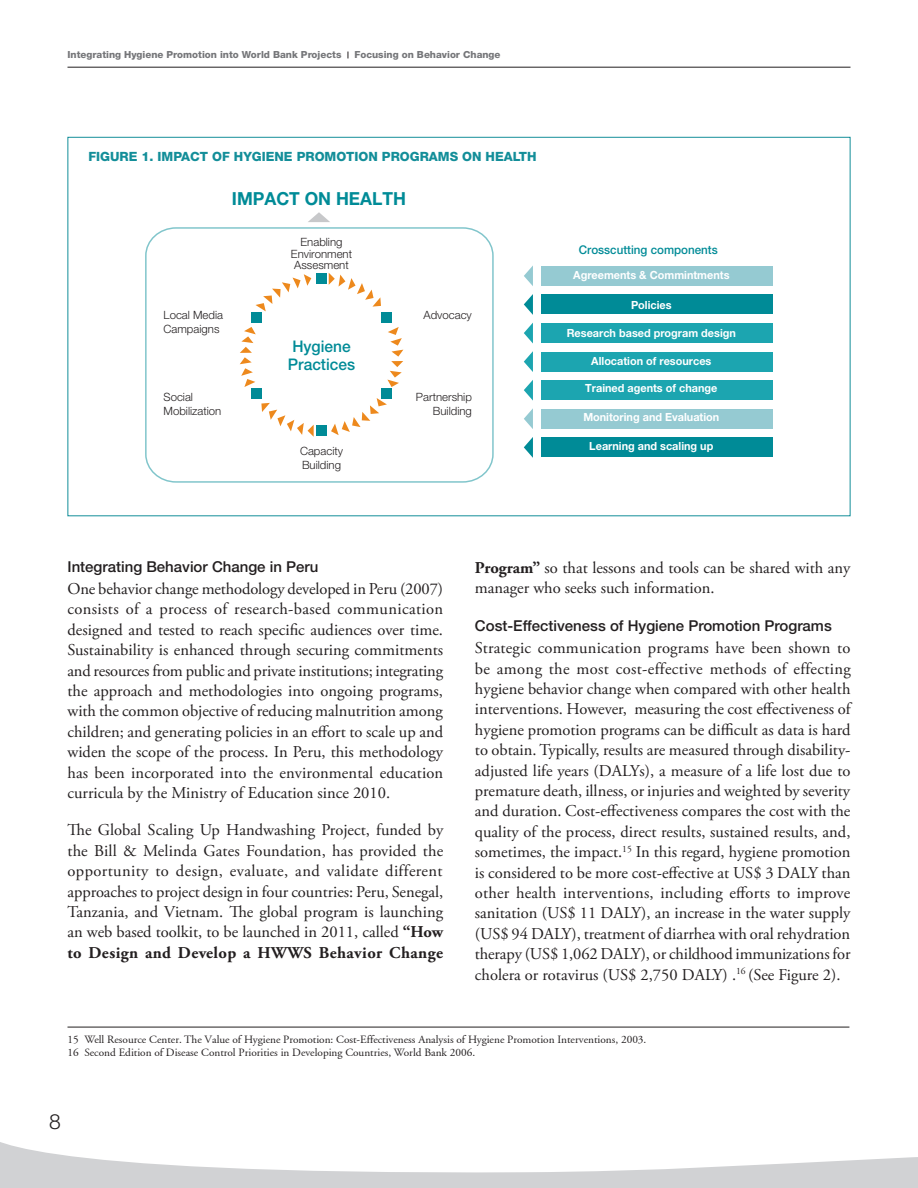
<style>
.page{position:relative;width:918px;height:1188px;background:#fff}
.page>*{position:absolute;margin:0;border:0;box-sizing:border-box;transform-origin:0 0}
.t1{font:300 21px "Helvetica Neue LT Std";color:#231f20}
.t2{font:700 18px "Helvetica Neue LT Std";color:#008b97}
.t3{font:16.5px/20.4px "Adobe Garamond Pro";color:#231f20;text-align:justify}
.t4{font:500 16.05px/18.8px "Helvetica Neue LT Std";color:#008b97}
.t5{font:500 15px "Helvetica Neue LT Std";color:#231f20}
.t6{font:800 12.75px "Helvetica Neue LT Std";color:#138e99}
.t7{font:500 12px "Helvetica Neue LT Std";color:#008b97}
.t8{font:300 11.4px/13.6px "Helvetica Neue LT Std";color:#231f20}
.t9{font:11.25px/13.5px "Adobe Garamond";color:#231f20}
.t10{font:700 11.25px "Helvetica Neue LT Std";color:#fff}
.t11{font:800 9.75px "Helvetica Neue LT Std";color:#757679}
.s1{font-weight:700}
</style>
<div class="page">
<hr style="left:68px;top:67px;width:783px;height:1px;background:#231f20">
<svg style="left:0;top:1142px;width:918px;height:46px"></svg>
<hr style="left:68px;top:1027px;width:781px;height:1px;background:#231f20">
<svg style="left:308px;top:212px;width:22px;height:10px"></svg>
<div style="left:316px;top:273px;width:11px;height:11px;background:#008b97"></div>
<div style="left:316px;top:425px;width:11px;height:11px;background:#008b97"></div>
<div style="left:251px;top:312px;width:11px;height:11px;background:#008b97"></div>
<div style="left:251px;top:388px;width:11px;height:11px;background:#008b97"></div>
<div style="left:381px;top:312px;width:11px;height:11px;background:#008b97"></div>
<div style="left:381px;top:388px;width:11px;height:11px;background:#008b97"></div>
<svg style="left:329px;top:273px;width:52px;height:34px"></svg>
<svg style="left:261px;top:403px;width:53px;height:34px"></svg>
<svg style="left:387px;top:327px;width:16px;height:60px"></svg>
<svg style="left:331px;top:398px;width:56px;height:37px"></svg>
<svg style="left:255px;top:274px;width:56px;height:37px"></svg>
<svg style="left:240px;top:327px;width:16px;height:60px"></svg>
<div style="left:145px;top:227px;width:349px;height:256px;border:2px solid #008b97;border-radius:29px"></div>
<div style="left:541px;top:295px;width:232px;height:19px;background:#008b97"></div>
<div style="left:541px;top:437px;width:232px;height:20px;background:#008b97"></div>
<div style="left:541px;top:266px;width:232px;height:20px;background:#95cad2"></div>
<svg style="left:524px;top:265px;width:9px;height:21px"></svg>
<svg style="left:524px;top:294px;width:9px;height:21px"></svg>
<div style="left:541px;top:323px;width:232px;height:20px;background:#1ca5b0"></div>
<svg style="left:524px;top:323px;width:9px;height:21px"></svg>
<div style="left:541px;top:352px;width:232px;height:20px;background:#1ca5b0"></div>
<svg style="left:524px;top:351px;width:9px;height:21px"></svg>
<div style="left:541px;top:380px;width:232px;height:20px;background:#1ca5b0"></div>
<svg style="left:524px;top:380px;width:9px;height:21px"></svg>
<div style="left:541px;top:409px;width:232px;height:20px;background:#95cad2"></div>
<svg style="left:524px;top:408px;width:9px;height:21px"></svg>
<svg style="left:524px;top:437px;width:9px;height:21px"></svg>
<p class="t11" style="left:68px;top:49px;width:275px">Integrating Hygiene Promotion into World Bank Projects</p>
<p class="t11" style="left:354px;top:49px;width:148px">Focusing on Behavior Change</p>
<p class="t6" style="left:88px;top:149px;width:450px">FIGURE 1. IMPACT OF HYGIENE PROMOTION PROGRAMS ON HEALTH</p>
<p class="t2" style="left:232px;top:188px;width:176px">IMPACT ON HEALTH</p>
<p class="t8" style="left:291px;top:236px;width:63px;line-height:11.2px;text-align:center">Enabling<br>Environment<br>Assesment</p>
<p class="t8" style="left:164px;top:308px;width:61px">Local Media<br>Campaigns</p>
<p class="t8" style="left:424px;top:308px;width:50px">Advocacy</p>
<p class="t4" style="left:288px;top:336px;width:69px">Hygiene<br>Practices</p>
<p class="t8" style="left:164px;top:390px;width:59px">Social<br>Mobilization</p>
<p class="t8" style="left:416px;top:390px;width:57px;text-align:right">Partnership<br>Building</p>
<p class="t8" style="left:300px;top:444px;width:45px">Capacity<br>Building</p>
<p class="t7" style="left:579px;top:243px;width:140px">Crosscutting components</p>
<p class="t10" style="left:573px;top:268px;width:158px">Agreements &amp; Commintments</p>
<p class="t10" style="left:631px;top:298px;width:42px">Policies</p>
<p class="t10" style="left:567px;top:326px;width:171px">Research based program design</p>
<p class="t10" style="left:591px;top:354px;width:122px">Allocation of resources</p>
<p class="t10" style="left:585px;top:381px;width:134px">Trained agents of change</p>
<p class="t10" style="left:583px;top:410px;width:137px">Monitoring and Evaluation</p>
<p class="t10" style="left:589px;top:439px;width:126px">Learning and scaling up</p>
<p class="t5" style="left:68px;top:557px;width:252px">Integrating Behavior Change in Peru</p>
<p class="t3" style="left:68px;top:579px;width:377px">One behavior change methodology developed in Peru (2007) consists of a process of research-based communication designed and tested to reach specific audiences over time.<br>Sustainability is enhanced through securing commitments and resources from public and private institutions; integrating the approach and methodologies into ongoing programs, with the common objective of reducing malnutrition among children; and generating policies in an effort to scale up and widen the scope of the process. In Peru, this methodology has been incorporated into the environmental education curricula by the Ministry of Education since 2010.</p>
<p class="t3" style="left:68px;top:821px;width:377px">The Global Scaling Up Handwashing Project, funded by the Bill &amp; Melinda Gates Foundation, has provided the opportunity to design, evaluate, and validate different approaches to project design in four countries: Peru, Senegal, Tanzania, and Vietnam. The global program is launching an web based toolkit, to be launched in 2011, called <span class="s1">“How to Design and Develop a HWWS Behavior Change</span></p>
<p class="t3" style="left:475px;top:558px;width:377px"><span class="s1">Program”</span> so that lessons and tools can be shared with any manager who seeks such information.</p>
<p class="t5" style="left:475px;top:616px;width:358px">Cost-Effectiveness of Hygiene Promotion Programs</p>
<p class="t3" style="left:475px;top:638px;width:377px">Strategic communication programs have been shown to be among the most cost-effective methods of effecting hygiene behavior change when compared with other health interventions. However, measuring the cost effectiveness of hygiene promotion programs can be difficult as data is hard to obtain. Typically, results are measured through disability&shy;adjusted life years (DALYs), a measure of a life lost due to premature death, illness, or injuries and weighted by severity and duration. Cost-effectiveness compares the cost with the quality of the process, direct results, sustained results, and, sometimes, the impact.<sup>15</sup> In this regard, hygiene promotion is considered to be more cost-effective at US$ 3 DALY than other health interventions, including efforts to improve sanitation (US$ 11 DALY), an increase in the water supply (US$ 94 DALY), treatment of diarrhea with oral rehydration therapy (US$ 1,062 DALY), or childhood immunizations for cholera or rotavirus (US$ 2,750 DALY) .<sup>16</sup> (See Figure 2).</p>
<p class="t9" style="left:68px;top:1033px;width:580px">15 Well Resource Center. The Value of Hygiene Promotion: Cost-Effectiveness Analysis of Hygiene Promotion Interventions, 2003.<br>16 Second Edition of Disease Control Priorities in Developing Countries, World Bank 2006.</p>
<p class="t1" style="left:49px;top:1108px;width:13px">8</p>
</div>
